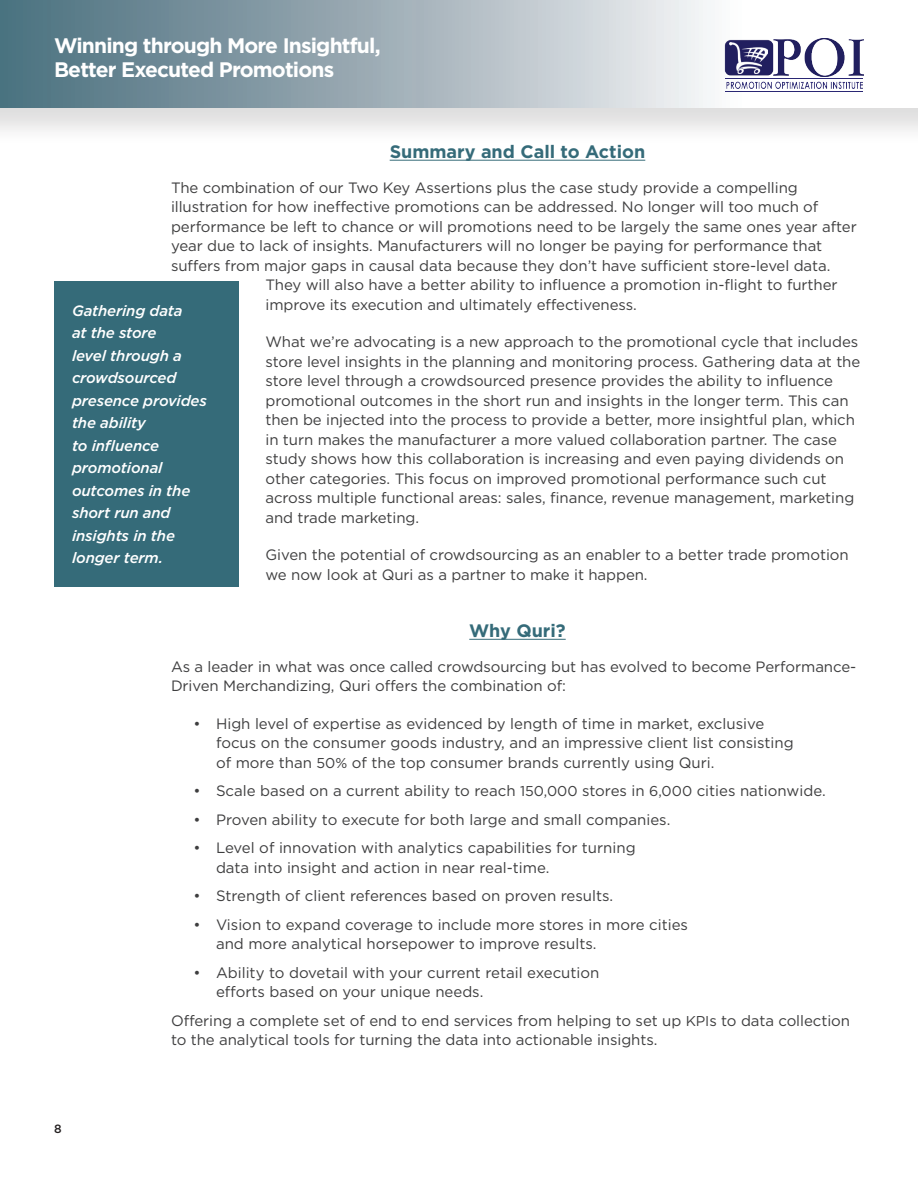
<style>
.page{position:relative;width:918px;height:1188px;background:#fff}
.page>*{position:absolute;margin:0;border:0;box-sizing:border-box;transform-origin:0 0}
.t1{font:700 21px/24px "Gotham";letter-spacing:-.04em;color:#fff}
.Subhead{font:700 18px "Gotham";color:#356b79}
.Body_Text{font:15px/19.5px "Gotham";letter-spacing:-.005em;color:#3e3e3f}
.Callout{font:italic 500 15px/22.5px "Gotham";letter-spacing:-.01em;color:#fff}
.t2{font:500 12px "Gotham";color:#231f20}
.s1{font-size:14.25px}
</style>
<div class="page">
<div style="left:0;top:0;width:918px;height:146px;background:#231f20;opacity:.15"></div>
<div style="left:0;top:0;width:918px;height:108px;background:linear-gradient(to right,#4b6e7d,#fff)"></div>
<img style="left:720px;top:36px;width:144px;height:40px">
<img style="left:726px;top:82px;width:136px;height:6px">
<img style="left:724px;top:39px;width:49px;height:37px">
<hr style="left:725px;top:78px;width:138px;height:1px;background:#2a2774">
<hr style="left:725px;top:91px;width:138px;height:1px;background:#2a2774">
<img style="left:730px;top:43px;width:37px;height:30px">
<hr style="left:390px;top:160px;width:255px;height:1px;background:#356b79">
<hr style="left:469px;top:639px;width:97px;height:1px;background:#356b79">
<div style="left:54px;top:281px;width:184px;height:306px;background:#356b79"></div>
<h1 class="t1" style="left:54px;top:33px;width:328px">Winning through More Insightful,<br>Better Executed Promotions</h1>
<p class="Subhead" style="left:390px;top:140px;width:257px">Summary and Call to Action</p>
<p class="Body_Text" style="left:171px;top:178px;width:628px">The combination of our Two Key Assertions plus the case study provide a compelling</p>
<p class="Body_Text" style="left:171px;top:197px;width:649px">illustration for how ineffective promotions can be addressed. No longer will too much of</p>
<p class="Body_Text" style="left:171px;top:217px;width:687px">performance be left to chance or will promotions need to be largely the same ones year after</p>
<p class="Body_Text" style="left:171px;top:236px;width:653px">year due to lack of insights. Manufacturers will no longer be paying for performance that</p>
<p class="Body_Text" style="left:171px;top:256px;width:661px">suffers from major gaps in causal data because they don’t have sufficient store-level data.</p>
<p class="Body_Text" style="left:266px;top:275px;width:574px">They will also have a better ability to influence a promotion in-flight to further</p>
<p class="Body_Text" style="left:266px;top:295px;width:373px">improve its execution and ultimately effectiveness.</p>
<p class="Body_Text" style="left:266px;top:332px;width:596px">What we’re advocating is a new approach to the promotional cycle that includes store level insights in the planning and monitoring process. Gathering data at the store level through a crowdsourced presence provides the ability to influence promotional outcomes in the short run and insights in the longer term. This can then be injected into the process to provide a better, more insightful plan, which in turn makes the manufacturer a more valued collaboration partner. The case study shows how this collaboration is increasing and even paying dividends on other categories. This focus on improved promotional performance such cut across multiple functional areas: sales, finance, revenue management, marketing and trade marketing.</p>
<p class="Body_Text" style="left:266px;top:545px;width:585px">Given the potential of crowdsourcing as an enabler to a better trade promotion we now look at Quri as a partner to make it happen.</p>
<p class="Callout" style="left:72px;top:299px;width:136px">Gathering data<br>at the store<br>level through a crowdsourced presence provides the ability<br>to influence promotional outcomes in the short run and insights in the longer term.</p>
<p class="t2" style="left:54px;top:1121px;width:9px">8</p>
<p class="Subhead" style="left:469px;top:619px;width:98px">Why Quri?</p>
<p class="Body_Text" style="left:171px;top:657px;width:687px">As a leader in what was once called crowdsourcing but has evolved to become Performance-<br>Driven Merchandizing, Quri offers the combination of:</p>
<p class="Body_Text" style="left:216px;top:714px;width:579px;text-indent:-22px">• High level of expertise as evidenced by length of time in market, exclusive focus on the consumer goods industry, and an impressive client list consisting of more than <span class="s1">50%</span> of the top consumer brands currently using Quri.</p>
<p class="Body_Text" style="left:194px;top:781px;width:634px">• Scale based on a current ability to reach <span class="s1">150,000</span> stores in <span class="s1">6,000</span> cities nationwide.</p>
<p class="Body_Text" style="left:194px;top:810px;width:478px">• Proven ability to execute for both large and small companies.</p>
<p class="Body_Text" style="left:216px;top:838px;width:421px;text-indent:-22px">• Level of innovation with analytics capabilities for turning data into insight and action in near real-time.</p>
<p class="Body_Text" style="left:194px;top:886px;width:421px">• Strength of client references based on proven results.</p>
<p class="Body_Text" style="left:216px;top:915px;width:474px;text-indent:-22px">• Vision to expand coverage to include more stores in more cities and more analytical horsepower to improve results.</p>
<p class="Body_Text" style="left:216px;top:963px;width:385px;text-indent:-22px">• Ability to dovetail with your current retail execution efforts based on your unique needs.</p>
<p class="Body_Text" style="left:171px;top:1011px;width:681px">Offering a complete set of end to end services from helping to set up <span class="s1">KPI</span>s to data collection to the analytical tools for turning the data into actionable insights.</p>
</div>
